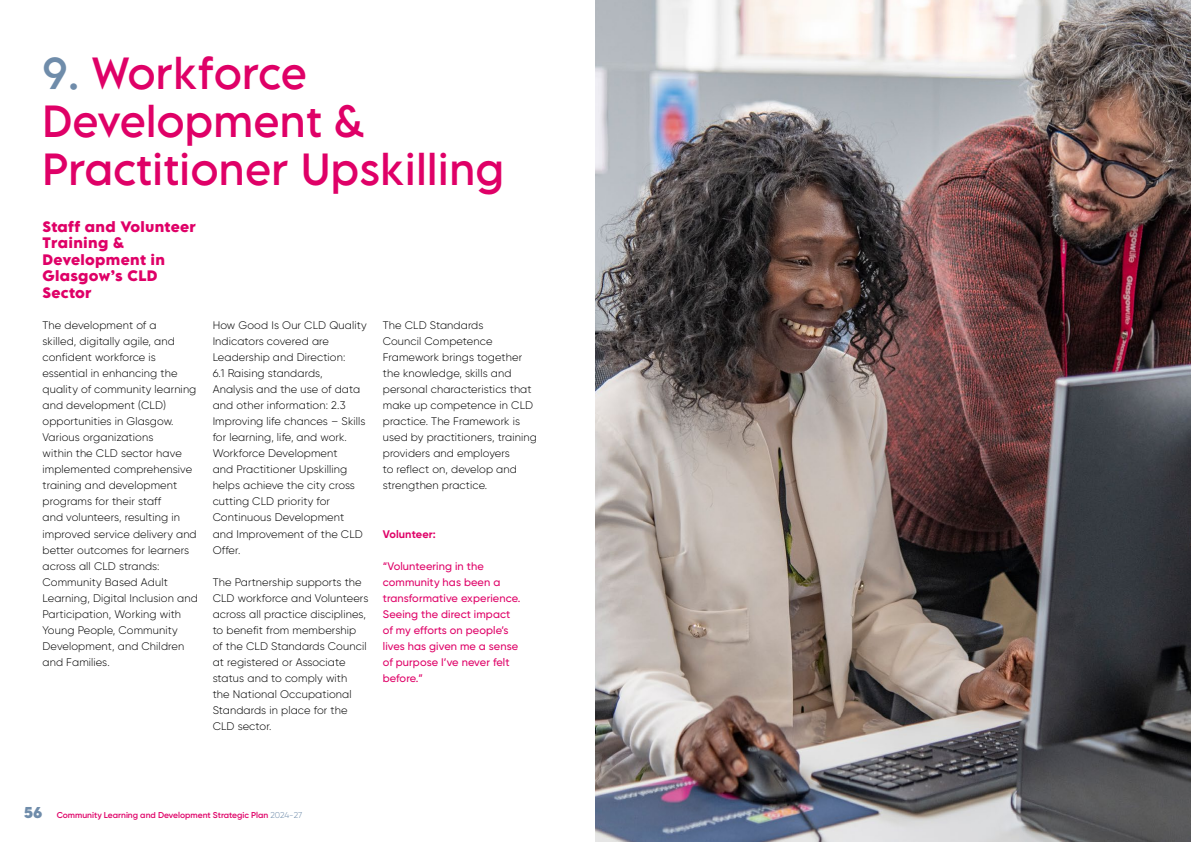
<style>
.page{position:relative;width:1191px;height:842px;background:#fff}
.page>*{position:absolute;margin:0;border:0;box-sizing:border-box;transform-origin:0 0}
.section_header{font:40px/48.1px "LEMONMILK Pro";letter-spacing:.01em;color:#df0067}
.sub_head_text_blue{font:700 13.5px/16.5px "LEMONMILK Pro";letter-spacing:.02em;color:#df0067}
.body_text{font:300 11px/16px "Gilroy";letter-spacing:.01em;color:#000}
.quote_text_pink{font:500 11px/16px "Gilroy";letter-spacing:.01em;color:#df0067}
.quote_text_pink-2{font:700 11px "Gilroy";letter-spacing:.01em;color:#df0067}
.t1{font:600 8.5px "Gilroy";color:#df0067}
.s1{color:#6f8caa}
.s2{font-family:"LEMONMILK Pro";font-weight:700;font-size:14px;color:#6f8caa}
.s3{font-weight:300;color:#6f8caa}
</style>
<div class="page">
<img style="left:595px;top:0;width:596px;height:842px">
<p class="section_header" style="left:43px;top:49px;width:463px"><span class="s1">9.</span> Workforce<br>Development &amp;<br>Practitioner Upskilling</p>
<p class="sub_head_text_blue" style="left:43px;top:218px;width:155px">Staff and Volunteer<br>Training &amp;<br>Development in<br>Glasgow’s CLD<br>Sector</p>
<p class="body_text" style="left:43px;top:317px;width:157px">The development of a<br>skilled, digitally agile, and confident workforce is essential in enhancing the quality of community learning and development (CLD) opportunities in Glasgow.<br>Various organizations<br>within the CLD sector have implemented comprehensive training and development programs for their staff<br>and volunteers, resulting in improved service delivery and better outcomes for learners across all CLD strands:<br>Community Based Adult<br>Learning, Digital Inclusion and<br>Participation, Working with<br>Young People, Community<br>Development, and Children and Families.</p>
<p class="body_text" style="left:213px;top:317px;width:156px">How Good Is Our CLD Quality<br>Indicators covered are<br>Leadership and Direction:<br>6.1 Raising standards,<br>Analysis and the use of data and other information: 2.3<br>Improving life chances – Skills for learning, life, and work.</p>
<p class="body_text" style="left:383px;top:317px;width:156px">The CLD Standards<br>Council Competence<br>Framework brings together the knowledge, skills and personal characteristics that make up competence in CLD practice. The Framework is used by practitioners, training providers and employers<br>to reflect on, develop and strengthen practice.</p>
<p class="quote_text_pink-2" style="left:383px;top:527px;width:54px">Volunteer:</p>
<p class="quote_text_pink" style="left:383px;top:558px;width:139px">“Volunteering in the community has been a transformative experience.<br>Seeing the direct impact of my efforts on people’s lives has given me a sense of purpose I’ve never felt before.”</p>
<p class="body_text" style="left:213px;top:445px;width:152px">Workforce Development<br>and Practitioner Upskilling helps achieve the city cross cutting CLD priority for<br>Continuous Development and Improvement of the CLD<br>Offer.</p>
<p class="body_text" style="left:213px;top:574px;width:157px">The Partnership supports the<br>CLD workforce and Volunteers across all practice disciplines, to benefit from membership of the CLD Standards Council at registered or Associate status and to comply with<br>the National Occupational<br>Standards in place for the<br>CLD sector.</p>
<p class="t1" style="left:24px;top:810px;width:280px"><span class="s2">56</span> Community Learning and Development Strategic Plan <span class="s3">2024-27</span></p>
</div>
